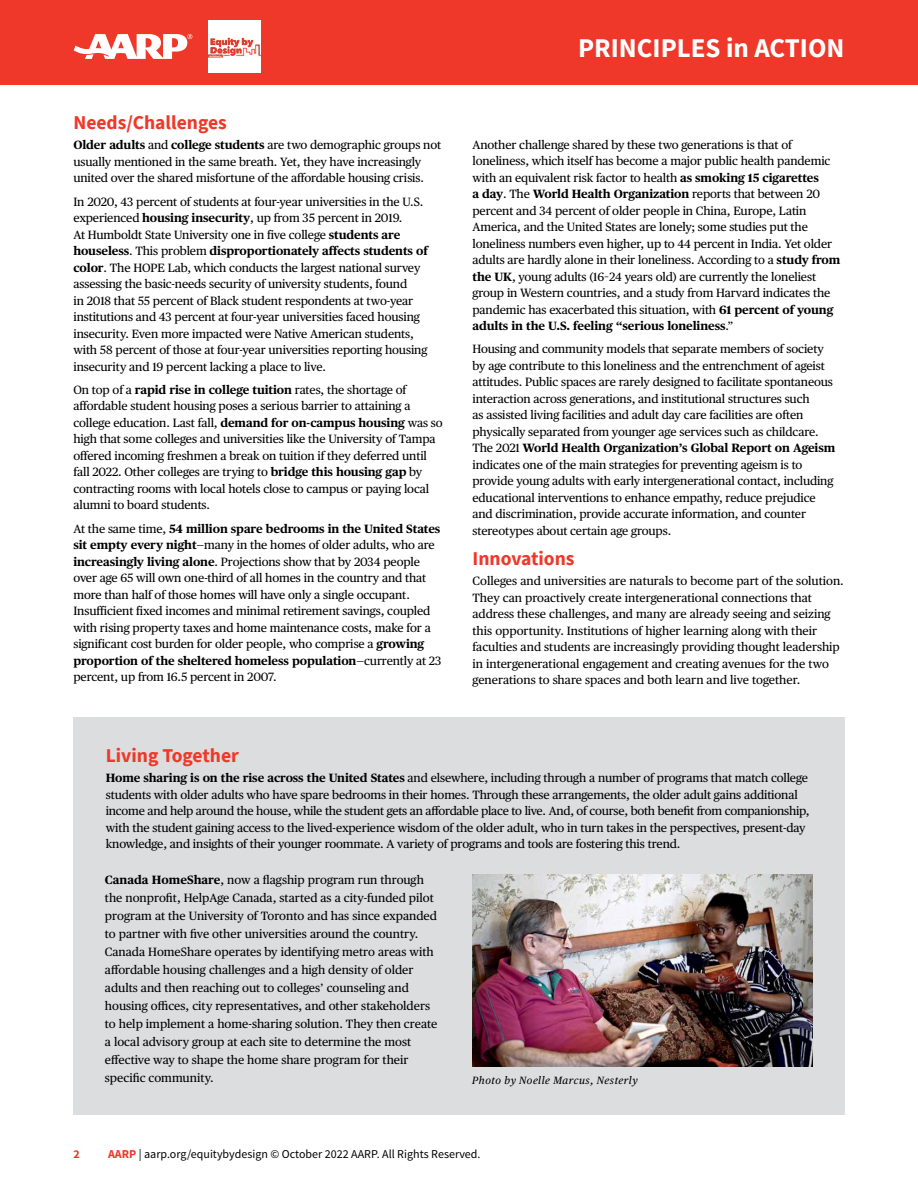
<style>
.page{position:relative;width:918px;height:1188px;background:#fff}
.page>*{position:absolute;margin:0;border:0;box-sizing:border-box;transform-origin:0 0}
.t1{font:700 27px "Source Sans Pro";color:#fff}
.t2{font:700 19.5px "Source Sans Pro";color:#ef3829}
.t3{font:12px/16.5px "Publico Text";letter-spacing:-.01em;color:#000}
.t4{font:12px "Source Sans Pro";color:#000}
.t5{font:700 12px "Source Sans Pro";color:#ef3829}
.t6{font:italic 10.5px "Publico Text";letter-spacing:.05em;color:#000}
.s1{font-weight:700}
.s2{font-weight:700;color:#ef3829}
</style>
<div class="page">
<div style="left:0;top:0;width:918px;height:85px;background:#ef3829"></div>
<svg style="left:74px;top:34px;width:118px;height:25px"></svg>
<img style="left:209px;top:21px;width:52px;height:51px">
<div style="left:73px;top:717px;width:772px;height:398px;background:#dcddde"></div>
<img style="left:472px;top:874px;width:341px;height:192px">
<h2 class="t2" style="left:73px;top:110px;width:155px">Needs/Challenges</h2>
<p class="t3" style="left:73px;top:136px;width:369px"><span class="s1">Older adults</span> and <span class="s1">college students</span> are two demographic groups not usually mentioned in the same breath. Yet, they have increasingly united over the shared misfortune of the affordable housing crisis.</p>
<p class="t3" style="left:73px;top:192px;width:356px">In 2020, 43 percent of students at four-year universities in the U.S. experienced <span class="s1">housing insecurity</span>, up from 35 percent in 2019.<br>At Humboldt State University one in five college <span class="s1">students are houseless</span>. This problem <span class="s1">disproportionately affects students of color</span>. The HOPE Lab, which conducts the largest national survey assessing the basic-needs security of university students, found<br>in 2018 that 55 percent of Black student respondents at two-year institutions and 43 percent at four-year universities faced housing insecurity. Even more impacted were Native American students, with 58 percent of those at four-year universities reporting housing insecurity and 19 percent lacking a place to live.</p>
<p class="t3" style="left:73px;top:381px;width:371px">On top of a <span class="s1">rapid rise in college tuition</span> rates, the shortage of affordable student housing poses a serious barrier to attaining a college education. Last fall, <span class="s1">demand for on-campus housing</span> was so high that some colleges and universities like the University of Tampa offered incoming freshmen a break on tuition if they deferred until fall 2022. Other colleges are trying to <span class="s1">bridge this housing gap</span> by contracting rooms with local hotels close to campus or paying local alumni to board students.</p>
<p class="t3" style="left:73px;top:519px;width:370px">At the same time, <span class="s1">54 million spare bedrooms in the United States sit empty every night</span>—many in the homes of older adults, who are <span class="s1">increasingly living alone</span>. Projections show that by 2034 people over age 65 will own one-third of all homes in the country and that more than half of those homes will have only a single occupant.<br>Insufficient fixed incomes and minimal retirement savings, coupled with rising property taxes and home maintenance costs, make for a significant cost burden for older people, who comprise a <span class="s1">growing proportion of the sheltered homeless population</span>—currently at 23 percent, up from 16.5 percent in 2007.</p>
<h1 class="t1" style="left:578px;top:29px;width:268px">PRINCIPLES in ACTION</h1>
<p class="t3" style="left:472px;top:136px;width:369px">Another challenge shared by these two generations is that of loneliness, which itself has become a major public health pandemic with an equivalent risk factor to health <span class="s1">as smoking 15 cigarettes<br>a day</span>. The <span class="s1">World Health Organization</span> reports that between 20 percent and 34 percent of older people in China, Europe, Latin America, and the United States are lonely; some studies put the loneliness numbers even higher, up to 44 percent in India. Yet older adults are hardly alone in their loneliness. According to a <span class="s1">study from the UK</span>, young adults (16–24 years old) are currently the loneliest group in Western countries, and a study from Harvard indicates the pandemic has exacerbated this situation, with <span class="s1">61 percent of young adults in the U.S. feeling “serious loneliness</span>.”</p>
<p class="t3" style="left:472px;top:340px;width:364px">Housing and community models that separate members of society by age contribute to this loneliness and the entrenchment of ageist attitudes. Public spaces are rarely designed to facilitate spontaneous interaction across generations, and institutional structures such<br>as assisted living facilities and adult day care facilities are often physically separated from younger age services such as childcare.<br>The 2021 <span class="s1">World Health Organization’s Global Report on Ageism </span>indicates one of the main strategies for preventing ageism is to provide young adults with early intergenerational contact, including educational interventions to enhance empathy, reduce prejudice and discrimination, provide accurate information, and counter stereotypes about certain age groups.</p>
<h2 class="t2" style="left:472px;top:545px;width:104px">Innovations</h2>
<p class="t3" style="left:472px;top:572px;width:373px">Colleges and universities are naturals to become part of the solution.<br>They can proactively create intergenerational connections that address these challenges, and many are already seeing and seizing this opportunity. Institutions of higher learning along with their faculties and students are increasingly providing thought leadership in intergenerational engagement and creating avenues for the two generations to share spaces and both learn and live together.</p>
<h2 class="t2" style="left:106px;top:743px;width:135px">Living Together</h2>
<p class="t3" style="left:106px;top:769px;width:705px"><span class="s1">Home sharing is on the rise across the United States</span> and elsewhere, including through a number of programs that match college students with older adults who have spare bedrooms in their homes. Through these arrangements, the older adult gains additional income and help around the house, while the student gets an affordable place to live. And, of course, both benefit from companionship, with the student gaining access to the lived-experience wisdom of the older adult, who in turn takes in the perspectives, present-day knowledge, and insights of their younger roommate. A variety of programs and tools are fostering this trend.</p>
<p class="t3" style="left:105px;top:870px;width:334px;line-height:18px"><span class="s1">Canada HomeShare</span>, now a flagship program run through the nonprofit, HelpAge Canada, started as a city-funded pilot program at the University of Toronto and has since expanded to partner with five other universities around the country.<br>Canada HomeShare operates by identifying metro areas with affordable housing challenges and a high density of older adults and then reaching out to colleges’ counseling and housing offices, city representatives, and other stakeholders to help implement a home-sharing solution. They then create a local advisory group at each site to determine the most effective way to shape the home share program for their specific community.</p>
<p class="t6" style="left:472px;top:1072px;width:167px">Photo by Noelle Marcus, Nesterly</p>
<p class="t5" style="left:74px;top:1146px;width:8px">2</p>
<p class="t4" style="left:108px;top:1147px;width:374px"><span class="s2">AARP</span> | aarp.org/equitybydesign © October 2022 AARP. All Rights Reserved.</p>
</div>
